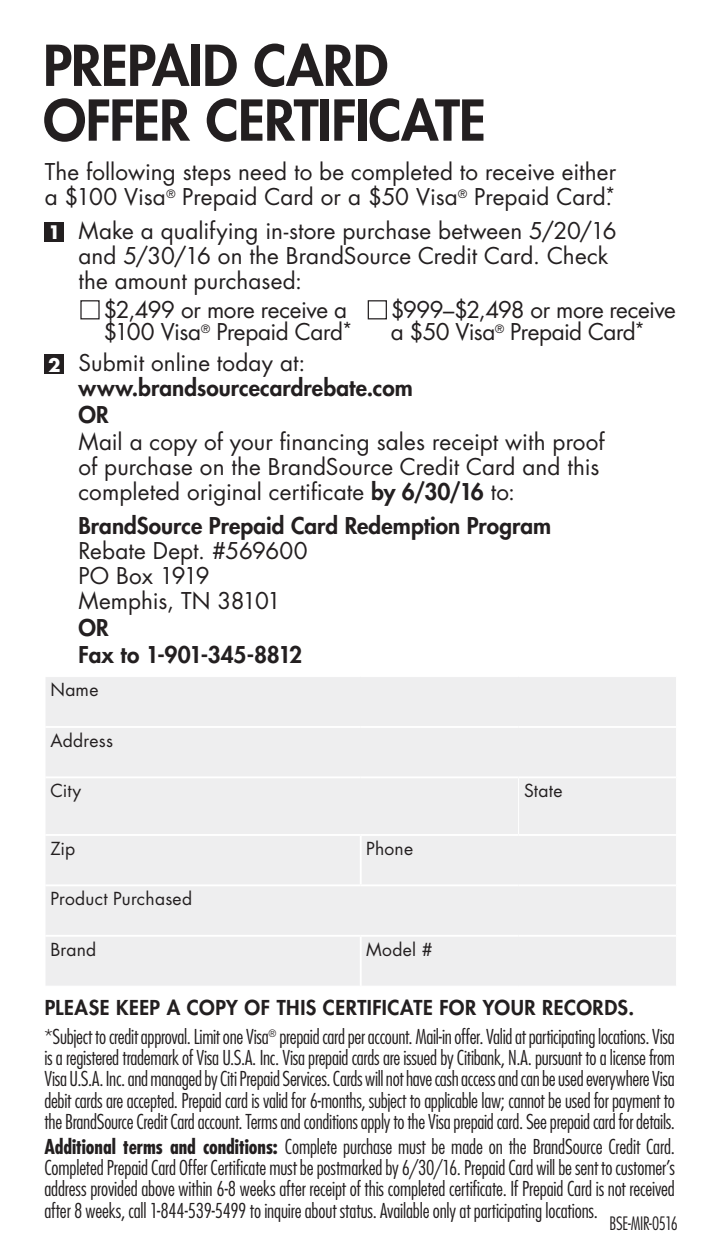
<style>
.page{position:relative;width:720px;height:1260px;background:#fff}
.page>*{position:absolute;margin:0;border:0;box-sizing:border-box;transform-origin:0 0}
.t1{font:800 54.75px/54.8px "Futura Std";letter-spacing:-.01em;color:#231f20}
.t2{font:22.5px/25px "Futura Std";color:#231f20}
.t3{font:800 22.5px/25px "Futura Std";letter-spacing:.005em;color:#231f20}
.t4{font:22.5px/22.5px "Futura Std";letter-spacing:-.03em;color:#231f20}
.t5{font:22.5px/22.5px "Futura Std";letter-spacing:-.025em;color:#231f20}
.t6{font:300 condensed 20px/21.2px "Futura Std";letter-spacing:-.01em;color:#231f20;text-align:justify}
.t7{font:800 20px "Futura Std";letter-spacing:.025em;color:#231f20}
.t8{font:700 18.25px "Futura Std";color:#fff}
.t9{font:300 condensed 18px "Futura Std";letter-spacing:-.02em;color:#231f20;scale:.95 1}
.t10{font:17.5px "Futura Std";letter-spacing:.015em;color:#231f20}
.s1{font-weight:400}
.s2{font-weight:800}
.s3{font-weight:700}
</style>
<div class="page">
<div style="left:45px;top:222px;width:19px;height:20px;background:#231f20"></div>
<div style="left:45px;top:354px;width:19px;height:20px;background:#231f20"></div>
<div style="left:46px;top:677px;width:630px;height:309px;background:#eeeeef"></div>
<hr style="left:360px;top:836px;width:2px;height:48px;background:#fff">
<hr style="left:45px;top:884px;width:316px;height:2px;background:#fff">
<hr style="left:361px;top:884px;width:158px;height:2px;background:#fff">
<hr style="left:519px;top:884px;width:157px;height:2px;background:#fff">
<hr style="left:45px;top:935px;width:316px;height:2px;background:#fff">
<hr style="left:361px;top:935px;width:158px;height:2px;background:#fff">
<hr style="left:519px;top:935px;width:157px;height:2px;background:#fff">
<hr style="left:45px;top:726px;width:316px;height:2px;background:#fff">
<hr style="left:361px;top:726px;width:158px;height:2px;background:#fff">
<hr style="left:519px;top:726px;width:157px;height:2px;background:#fff">
<hr style="left:45px;top:776px;width:316px;height:2px;background:#fff">
<hr style="left:361px;top:776px;width:158px;height:2px;background:#fff">
<hr style="left:519px;top:776px;width:157px;height:2px;background:#fff">
<hr style="left:45px;top:834px;width:316px;height:2px;background:#fff">
<hr style="left:361px;top:834px;width:158px;height:2px;background:#fff">
<hr style="left:519px;top:834px;width:157px;height:2px;background:#fff">
<hr style="left:518px;top:778px;width:1px;height:56px;background:#fff">
<hr style="left:360px;top:937px;width:2px;height:49px;background:#fff">
<div style="left:80px;top:300px;width:20px;height:19px;border:1px solid #231f20"></div>
<div style="left:368px;top:300px;width:19px;height:19px;border:1px solid #231f20"></div>
<p class="t1" style="left:43px;top:38px;width:444px">PREPAID CARD<br>OFFER CERTIFICATE</p>
<p class="t2" style="left:45px;top:160px;width:573px">The following steps need to be completed to receive either a $100 Visa<sup>®</sup> Prepaid Card or a $50 Visa<sup>®</sup> Prepaid Card.<sup>*</sup></p>
<p class="t8" style="left:48px;top:220px;width:14px">1</p>
<p class="t2" style="left:78px;top:219px;width:540px">Make a qualifying in-store purchase between 5/20/16 and 5/30/16 on the BrandSource Credit Card. Check the amount purchased:</p>
<p class="t5" style="left:103px;top:298px;width:251px">$2,499 or more receive a $100 Visa<sup>®</sup> Prepaid Card<sup>*</sup></p>
<p class="t4" style="left:391px;top:298px;width:287px">$999–$2,498 or more receive a $50 Visa<sup>®</sup> Prepaid Card<sup>*</sup></p>
<p class="t8" style="left:48px;top:353px;width:14px">2</p>
<p class="t3" style="left:78px;top:351px;width:336px"><span class="s1">Submit online today at: </span>www.brandsourcecardrebate.com</p>
<p class="t3" style="left:78px;top:402px;width:32px">OR</p>
<p class="t2" style="left:78px;top:430px;width:528px">Mail a copy of your financing sales receipt with proof of purchase on the BrandSource Credit Card and this completed original certificate <span class="s2">by 6/30/16</span> to:</p>
<p class="t2" style="left:78px;top:514px;width:474px"><span class="s2">BrandSource Prepaid Card Redemption Program<br></span>Rebate Dept. #569600<br>PO Box 1919<br>Memphis, TN 38101</p>
<p class="t3" style="left:78px;top:615px;width:32px">OR</p>
<p class="t3" style="left:78px;top:642px;width:225px">Fax to 1-901-345-8812</p>
<p class="t10" style="left:50px;top:679px;width:50px">Name</p>
<p class="t10" style="left:50px;top:729px;width:64px">Address</p>
<p class="t10" style="left:50px;top:780px;width:32px">City</p>
<p class="t10" style="left:524px;top:780px;width:40px">State</p>
<p class="t10" style="left:50px;top:837px;width:26px">Zip</p>
<p class="t10" style="left:366px;top:837px;width:49px">Phone</p>
<p class="t10" style="left:50px;top:888px;width:143px">Product Purchased</p>
<p class="t10" style="left:50px;top:938px;width:47px">Brand</p>
<p class="t10" style="left:366px;top:938px;width:68px">Model #</p>
<p class="t7" style="left:45px;top:995px;width:591px">PLEASE KEEP A COPY OF THIS CERTIFICATE FOR YOUR RECORDS.</p>
<p class="t6" style="left:44px;top:1026px;width:632px">*Subject to credit approval. Limit one Visa<sup>®</sup> prepaid card per account. Mail-in offer. Valid at participating locations. Visa is a registered trademark of Visa U.S.A. Inc. Visa prepaid cards are issued by Citibank, N.A. pursuant to a license from Visa U.S.A. Inc. and managed by Citi Prepaid Services. Cards will not have cash access and can be used everywhere Visa debit cards are accepted. Prepaid card is valid for 6-months, subject to applicable law; cannot be used for payment to the BrandSource Credit Card account. Terms and conditions apply to the Visa prepaid card. See prepaid card for details.</p>
<p class="t6" style="left:44px;top:1136px;width:632px"><span class="s3">Additional terms and conditions:</span> Complete purchase must be made on the BrandSource Credit Card.<br>Completed Prepaid Card Offer Certificate must be postmarked by 6/30/16. Prepaid Card will be sent to customer’s address provided above within 6-8 weeks after receipt of this completed certificate. If Prepaid Card is not received after 8 weeks, call 1-844-539-5499 to inquire about status. Available only at participating locations.</p>
<p class="t9" style="left:610px;top:1213px;width:74px">BSE-MIR-0516</p>
</div>
